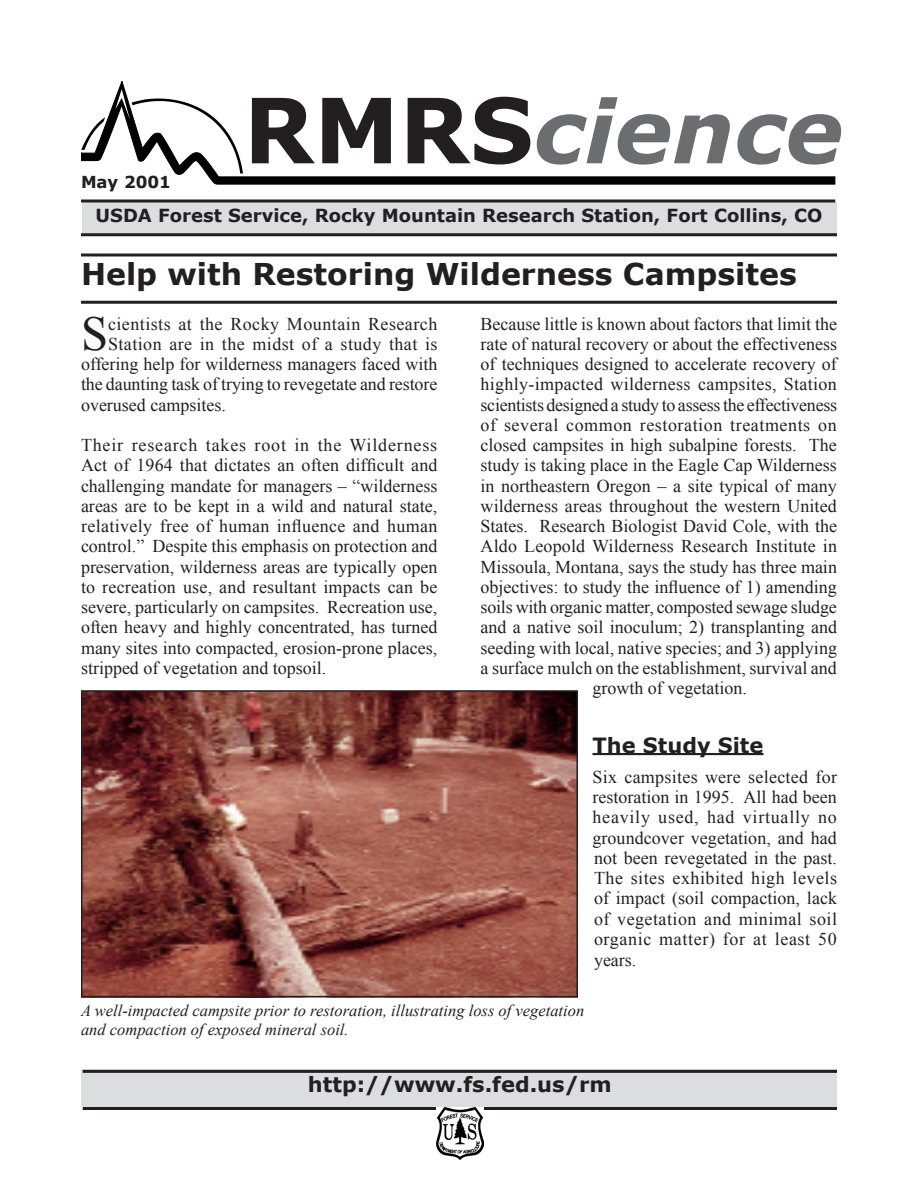
<style>
.page{position:relative;width:918px;height:1188px;background:#fff}
.page>*{position:absolute;margin:0;border:0;box-sizing:border-box;transform-origin:0 0}
.t1{font:italic 700 87px "Verdana";color:#6c6d70}
.t2{font:48.6px "Times New Roman";color:#231f20}
.t3{font:700 30px "Verdana";color:#231f20}
.heading_2{font:700 21px "Verdana";color:#231f20}
.t4{font:18px/20.2px "Times New Roman";color:#231f20;text-align:justify}
.t5{font:18px "Times New Roman";letter-spacing:.025em;color:#231f20}
.t6{font:700 18px "Verdana";color:#231f20}
.t7{font:18px "Times New Roman";letter-spacing:.02em;color:#231f20}
.t8{font:18px "Times New Roman";letter-spacing:.03em;color:#231f20}
.t9{font:italic 16.5px/19.5px "Times New Roman";color:#231f20}
.t10{font:700 16.5px "Verdana";color:#231f20}
.s1{font-style:normal;font-size:90px;color:#231f20}
</style>
<div class="page">
<div style="left:83px;top:202px;width:754px;height:33px;background:#dcdddf"></div>
<div style="left:81px;top:1070px;width:756px;height:37px;background:#dcdddf"></div>
<hr style="left:81px;top:254px;width:756px;height:2px;background:#231f20">
<hr style="left:81px;top:301px;width:756px;height:3px;background:#231f20">
<hr style="left:81px;top:200px;width:754px;height:2px;background:#231f20">
<hr style="left:81px;top:233px;width:756px;height:3px;background:#231f20">
<svg style="left:81px;top:81px;width:754px;height:103px"></svg>
<svg style="left:115px;top:89px;width:128px;height:84px"></svg>
<hr style="left:83px;top:1070px;width:754px;height:3px;background:#231f20">
<hr style="left:83px;top:1107px;width:754px;height:3px;background:#231f20">
<img style="left:437px;top:1107px;width:47px;height:53px">
<img style="left:84px;top:693px;width:491px;height:301px">
<div style="left:81px;top:690px;width:497px;height:307px;border:2px solid #231f20"></div>
<hr style="left:592px;top:753px;width:171px;height:2px;background:#231f20">
<p class="t10" style="left:81px;top:171px;width:91px">May 2001</p>
<p class="t1" style="left:244px;top:76px;width:601px"><span class="s1">RMRS</span>cience</p>
<p class="t6" style="left:96px;top:204px;width:728px">USDA Forest Service, Rocky Mountain Research Station, Fort Collins, CO</p>
<p class="t3" style="left:81px;top:255px;width:717px">Help with Restoring Wilderness Campsites</p>
<p class="t2" style="left:81px;top:301px;width:29px">S</p>
<p class="t5" style="left:108px;top:312px;width:331px">cientists at the Rocky Mountain Research</p>
<p class="t5" style="left:108px;top:332px;width:331px">Station are in the midst of a study that is</p>
<p class="t4" style="left:81px;top:354px;width:358px">offering help for wilderness managers faced with</p>
<p class="t4" style="left:81px;top:374px;width:358px">the daunting task of trying to revegetate and restore</p>
<p class="t4" style="left:81px;top:394px;width:146px">overused campsites.</p>
<p class="t4" style="left:81px;top:435px;width:358px">Their research takes root in the Wilderness Act of 1964 that dictates an often difficult and challenging mandate for managers – “wilderness areas are to be kept in a wild and natural state, relatively free of human influence and human control.” Despite this emphasis on protection and preservation, wilderness areas are typically open to recreation use, and resultant impacts can be severe, particularly on campsites. Recreation use, often heavy and highly concentrated, has turned many sites into compacted, erosion-prone places, stripped of vegetation and topsoil.</p>
<p class="t4" style="left:481px;top:313px;width:358px">Because little is known about factors that limit the</p>
<p class="t4" style="left:481px;top:334px;width:358px">rate of natural recovery or about the effectiveness</p>
<p class="t4" style="left:481px;top:354px;width:358px">of techniques designed to accelerate recovery of</p>
<p class="t7" style="left:481px;top:372px;width:358px">highly-impacted wilderness campsites, Station</p>
<p class="t4" style="left:481px;top:394px;width:358px">scientists designed a study to assess the effectiveness</p>
<p class="t8" style="left:481px;top:413px;width:358px">of several common restoration treatments on</p>
<p class="t4" style="left:481px;top:435px;width:358px">closed campsites in high subalpine forests. The</p>
<p class="t4" style="left:481px;top:455px;width:358px">study is taking place in the Eagle Cap Wilderness</p>
<p class="t4" style="left:481px;top:475px;width:358px">in northeastern Oregon – a site typical of many</p>
<p class="t4" style="left:481px;top:496px;width:358px">wilderness areas throughout the western United</p>
<p class="t4" style="left:481px;top:516px;width:358px">States. Research Biologist David Cole, with the</p>
<p class="t4" style="left:481px;top:536px;width:358px">Aldo Leopold Wilderness Research Institute in</p>
<p class="t4" style="left:481px;top:556px;width:358px">Missoula, Montana, says the study has three main</p>
<p class="t4" style="left:481px;top:577px;width:358px">objectives: to study the influence of 1) amending</p>
<p class="t4" style="left:481px;top:597px;width:358px">soils with organic matter, composted sewage sludge</p>
<p class="t4" style="left:481px;top:617px;width:358px">and a native soil inoculum; 2) transplanting and</p>
<p class="t4" style="left:481px;top:637px;width:358px">seeding with local, native species; and 3) applying</p>
<p class="t4" style="left:481px;top:658px;width:358px">a surface mulch on the establishment, survival and</p>
<p class="t4" style="left:592px;top:678px;width:156px">growth of vegetation.</p>
<p class="heading_2" style="left:592px;top:732px;width:172px">The Study Site</p>
<p class="t4" style="left:592px;top:766px;width:246px">Six campsites were selected for restoration in 1995. All had been heavily used, had virtually no groundcover vegetation, and had not been revegetated in the past.<br>The sites exhibited high levels of impact (soil compaction, lack of vegetation and minimal soil organic matter) for at least 50 years.</p>
<p class="t9" style="left:81px;top:1000px;width:505px">A well-impacted campsite prior to restoration, illustrating loss of vegetation and compaction of exposed mineral soil.</p>
<p class="heading_2" style="left:308px;top:1071px;width:305px">http://www.fs.fed.us/rm</p>
</div>
